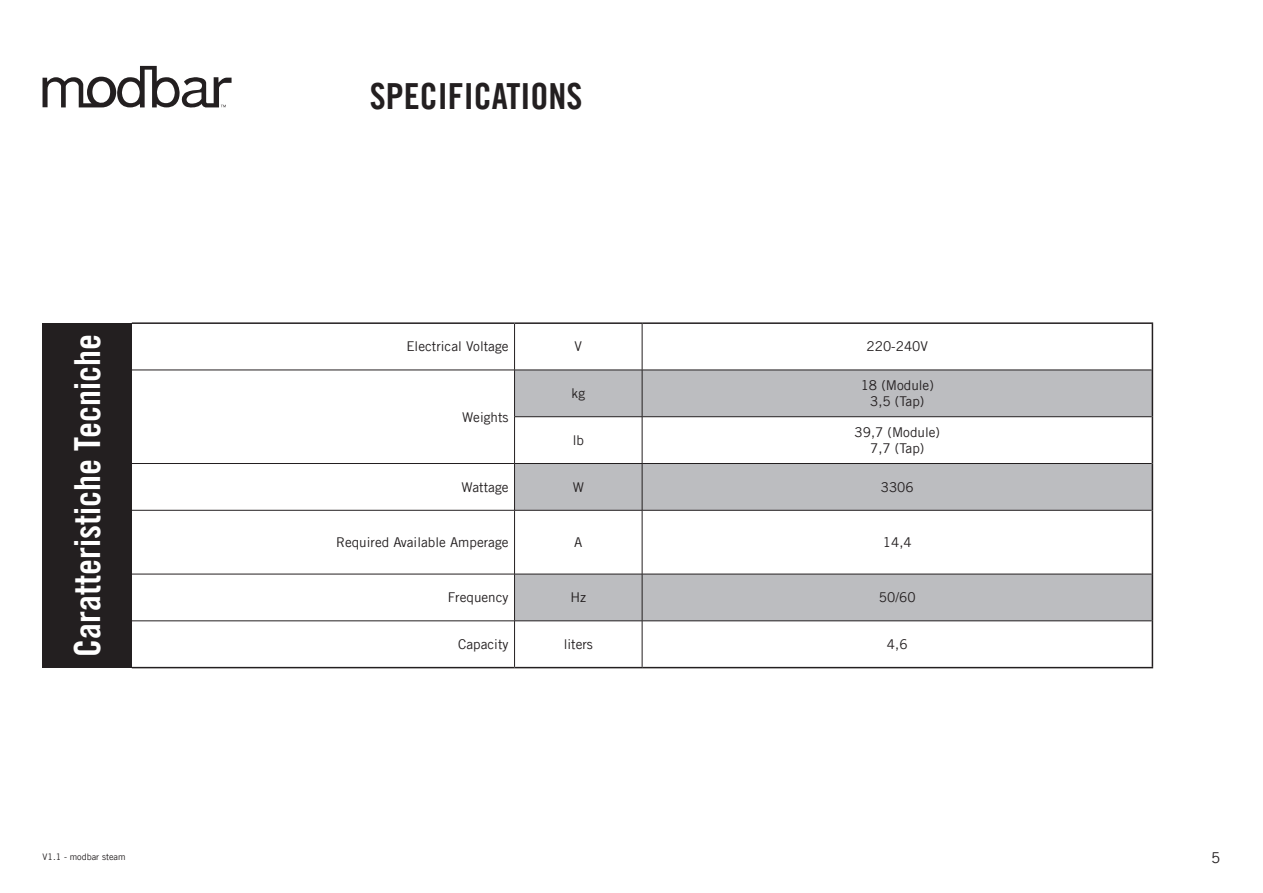
<style>
.page{position:relative;width:1263px;height:893px;background:#fff}
.page>*{position:absolute;margin:0;border:0;box-sizing:border-box;transform-origin:0 0}
.t1{font:36px "Trade Gothic LT Bold Cond Twenty";color:#fff}
.t2{font:36px "Trade Gothic LT Bold Cond Twenty";color:#231f20}
.t3{font:15px "Trade Gothic LT";color:#231f20}
.t4{font:13.5px "Trade Gothic LT";color:#231f20}
.t5{font:9px "Trade Gothic LT";color:#231f20}
</style>
<div class="page">
<svg style="left:43px;top:66px;width:189px;height:42px"></svg>
<div style="left:43px;top:323px;width:89px;height:345px;background:#231f20"></div>
<svg style="left:515px;top:371px;width:637px;height:250px;fill:#bcbdc0"></svg>
<hr style="left:132px;top:322px;width:382px;height:2px;background:#231f20">
<hr style="left:514px;top:322px;width:128px;height:2px;background:#231f20">
<hr style="left:642px;top:322px;width:511px;height:2px;background:#231f20">
<hr style="left:1152px;top:324px;width:1px;height:46px;background:#231f20">
<hr style="left:1152px;top:370px;width:1px;height:47px;background:#231f20">
<hr style="left:1152px;top:417px;width:1px;height:46px;background:#231f20">
<hr style="left:1152px;top:463px;width:1px;height:47px;background:#231f20">
<hr style="left:1152px;top:510px;width:1px;height:64px;background:#231f20">
<hr style="left:1152px;top:574px;width:1px;height:47px;background:#231f20">
<hr style="left:1152px;top:621px;width:1px;height:46px;background:#231f20">
<hr style="left:132px;top:667px;width:382px;height:1px;background:#231f20">
<hr style="left:514px;top:667px;width:128px;height:1px;background:#231f20">
<hr style="left:642px;top:667px;width:511px;height:1px;background:#231f20">
<hr style="left:514px;top:324px;width:1px;height:46px;background:#231f20">
<hr style="left:642px;top:324px;width:1px;height:46px;background:#231f20">
<hr style="left:132px;top:370px;width:382px;height:1px;background:#231f20">
<hr style="left:514px;top:370px;width:128px;height:1px;background:#231f20">
<hr style="left:514px;top:370px;width:1px;height:47px;background:#231f20">
<hr style="left:642px;top:370px;width:510px;height:1px;background:#231f20">
<hr style="left:642px;top:370px;width:1px;height:47px;background:#231f20">
<hr style="left:514px;top:416px;width:128px;height:1px;background:#231f20">
<hr style="left:514px;top:417px;width:1px;height:46px;background:#231f20">
<hr style="left:642px;top:416px;width:510px;height:1px;background:#231f20">
<hr style="left:642px;top:417px;width:1px;height:46px;background:#231f20">
<hr style="left:132px;top:463px;width:382px;height:1px;background:#231f20">
<hr style="left:514px;top:463px;width:128px;height:1px;background:#231f20">
<hr style="left:514px;top:464px;width:1px;height:46px;background:#231f20">
<hr style="left:642px;top:463px;width:510px;height:1px;background:#231f20">
<hr style="left:642px;top:464px;width:1px;height:46px;background:#231f20">
<hr style="left:132px;top:510px;width:382px;height:1px;background:#231f20">
<hr style="left:514px;top:510px;width:128px;height:1px;background:#231f20">
<hr style="left:514px;top:510px;width:1px;height:64px;background:#231f20">
<hr style="left:642px;top:510px;width:510px;height:1px;background:#231f20">
<hr style="left:642px;top:510px;width:1px;height:64px;background:#231f20">
<hr style="left:132px;top:574px;width:382px;height:1px;background:#231f20">
<hr style="left:514px;top:574px;width:128px;height:1px;background:#231f20">
<hr style="left:514px;top:574px;width:1px;height:47px;background:#231f20">
<hr style="left:642px;top:574px;width:510px;height:1px;background:#231f20">
<hr style="left:642px;top:574px;width:1px;height:47px;background:#231f20">
<hr style="left:132px;top:621px;width:382px;height:1px;background:#231f20">
<hr style="left:514px;top:621px;width:128px;height:1px;background:#231f20">
<hr style="left:514px;top:621px;width:1px;height:46px;background:#231f20">
<hr style="left:642px;top:621px;width:510px;height:1px;background:#231f20">
<hr style="left:642px;top:621px;width:1px;height:46px;background:#231f20">
<p class="t2" style="left:370px;top:74px;width:214px">SPECIFICATIONS</p>
<p class="t1" style="left:65px;top:657px;width:324px;rotate:-90deg">Caratteristiche Tecniche</p>
<p class="t4" style="left:406px;top:338px;width:104px">Electrical Voltage</p>
<p class="t4" style="left:575px;top:338px;width:9px">V</p>
<p class="t4" style="left:866px;top:338px;width:63px">220-240V</p>
<p class="t4" style="left:861px;top:377px;width:75px">18 (Module)</p>
<p class="t4" style="left:870px;top:393px;width:56px">3,5 (Tap)</p>
<p class="t4" style="left:572px;top:385px;width:15px">kg</p>
<p class="t4" style="left:462px;top:409px;width:48px">Weights</p>
<p class="t4" style="left:854px;top:424px;width:87px">39,7 (Module)</p>
<p class="t4" style="left:870px;top:440px;width:56px">7,7 (Tap)</p>
<p class="t4" style="left:573px;top:432px;width:13px">lb</p>
<p class="t4" style="left:461px;top:479px;width:48px">Wattage</p>
<p class="t4" style="left:573px;top:479px;width:13px">W</p>
<p class="t4" style="left:881px;top:479px;width:34px">3306</p>
<p class="t4" style="left:336px;top:534px;width:174px">Required Available Amperage</p>
<p class="t4" style="left:574px;top:534px;width:10px">A</p>
<p class="t4" style="left:883px;top:534px;width:30px">14,4</p>
<p class="t4" style="left:448px;top:589px;width:62px">Frequency</p>
<p class="t4" style="left:570px;top:589px;width:17px">Hz</p>
<p class="t4" style="left:879px;top:589px;width:38px">50/60</p>
<p class="t4" style="left:458px;top:636px;width:52px">Capacity</p>
<p class="t4" style="left:564px;top:636px;width:31px">liters</p>
<p class="t4" style="left:887px;top:636px;width:22px">4,6</p>
<p class="t5" style="left:43px;top:851px;width:84px">V1.1 - modbar steam</p>
<p class="t3" style="left:1211px;top:849px;width:11px">5</p>
</div>
